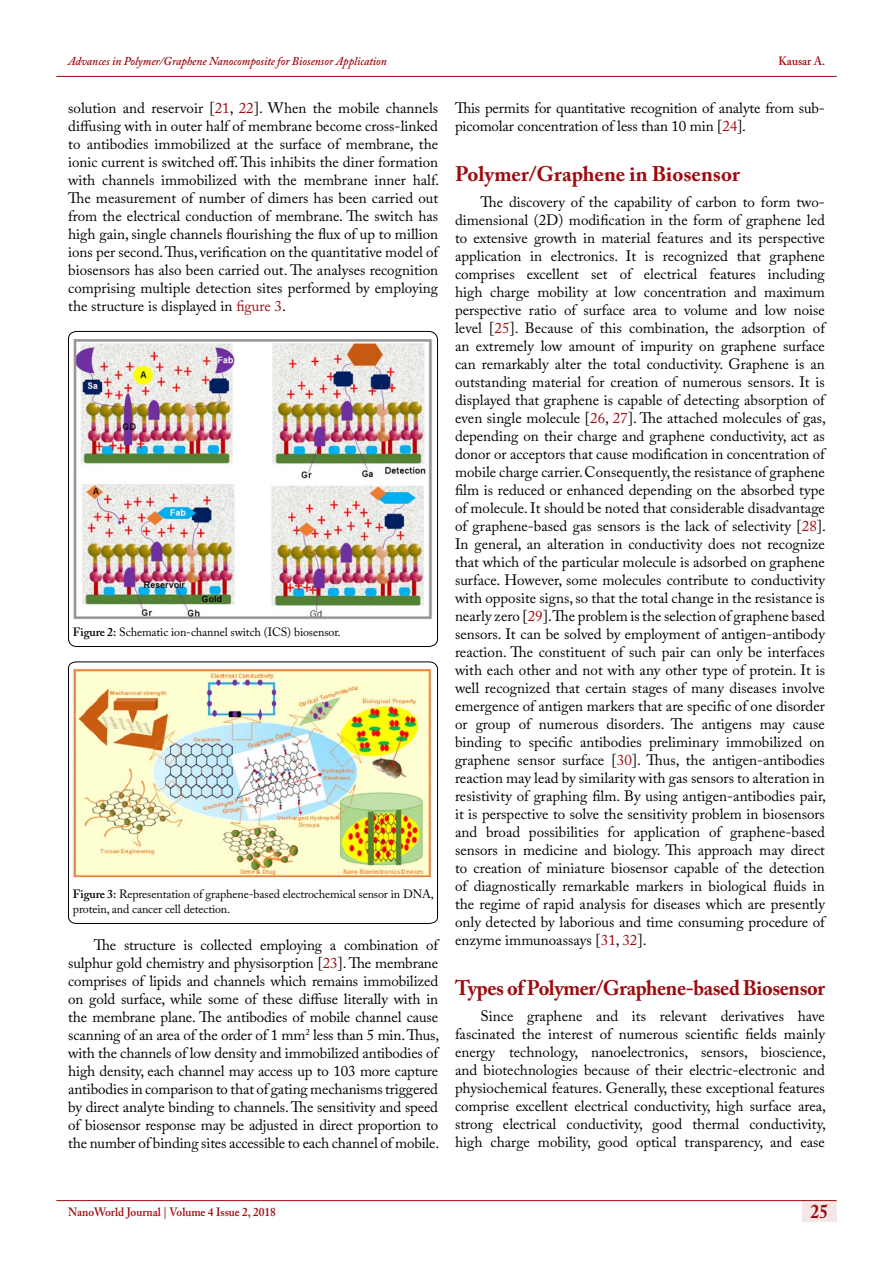
<style>
.page{position:relative;width:893px;height:1263px;background:#fff}
.page>*{position:absolute;margin:0;border:0;box-sizing:border-box;transform-origin:0 0}
.t1{font:700 21px "Adobe Caslon Pro";letter-spacing:-.02em;color:#9e0b0f}
.t2{font:700 21px "Adobe Caslon Pro";color:#9e0b0f}
.t3{font:700 19.5px "Adobe Caslon Pro";color:#9e0b0f;scale:.9 1}
.t4{font:15px/18px "Adobe Caslon Pro";letter-spacing:-.005em;color:#000;text-align:justify}
.t5{font:12px/15px "Adobe Caslon Pro";letter-spacing:-.01em;color:#000}
.t6{font:italic 600 12px "Adobe Caslon Pro";color:#9e0b0f;scale:.95 1}
.t7{font:600 12px "Adobe Caslon Pro";color:#9e0b0f;scale:.95 1}
.s1{color:#9e0b0f}
.s2{font-weight:600}
</style>
<div class="page">
<div style="left:802px;top:1200px;width:35px;height:21px;background:#f5e7e7"></div>
<hr style="left:56px;top:1200px;width:781px;height:1px;background:#9e0b0f">
<hr style="left:56px;top:76px;width:781px;height:1px;background:#9e0b0f">
<svg style="left:68px;top:331px;width:370px;height:316px"></svg>
<img style="left:73px;top:338px;width:360px;height:283px">
<svg style="left:68px;top:661px;width:370px;height:263px"></svg>
<img style="left:73px;top:669px;width:360px;height:211px">
<p class="t6" style="left:68px;top:54px;width:337px">Advances in Polymer/Graphene Nanocomposite for Biosensor Application</p>
<p class="t7" style="left:778px;top:54px;width:51px">Kausar A.</p>
<p class="t4" style="left:68px;top:99px;width:373px">solution and reservoir [<span class="s1">21</span>, <span class="s1">22</span>]. When the mobile channels diffusing with in outer half of membrane become cross-linked to antibodies immobilized at the surface of membrane, the ionic current is switched off. This inhibits the diner formation with channels immobilized with the membrane inner half.<br>The measurement of number of dimers has been carried out from the electrical conduction of membrane. The switch has high gain, single channels flourishing the flux of up to million ions per second. Thus, verification on the quantitative model of biosensors has also been carried out. The analyses recognition comprising multiple detection sites performed by employing the structure is displayed in <span class="s1">figure 3</span>.</p>
<p class="t5" style="left:73px;top:625px;width:269px"><span class="s2">Figure 2:</span> Schematic ion-channel switch (ICS) biosensor.</p>
<p class="t5" style="left:73px;top:886px;width:362px"><span class="s2">Figure 3:</span> Representation of graphene-based electrochemical sensor in DNA, protein, and cancer cell detection.</p>
<p class="t4" style="left:68px;top:935px;width:372px;text-indent:26px">The structure is collected employing a combination of sulphur gold chemistry and physisorption [<span class="s1">23</span>]. The membrane comprises of lipids and channels which remains immobilized on gold surface, while some of these diffuse literally with in the membrane plane. The antibodies of mobile channel cause scanning of an area of the order of 1 mm<sup>2</sup> less than 5 min. Thus, with the channels of low density and immobilized antibodies of high density, each channel may access up to 103 more capture antibodies in comparison to that of gating mechanisms triggered by direct analyte binding to channels. The sensitivity and speed of biosensor response may be adjusted in direct proportion to the number of binding sites accessible to each channel of mobile.</p>
<p class="t4" style="left:455px;top:99px;width:371px">This permits for quantitative recognition of analyte from sub&shy;picomolar concentration of less than 10 min [<span class="s1">24</span>].</p>
<h1 class="t2" style="left:455px;top:161px;width:286px">Polymer/Graphene in Biosensor</h1>
<p class="t4" style="left:455px;top:193px;width:372px;text-indent:26px">The discovery of the capability of carbon to form two&shy;dimensional (2D) modification in the form of graphene led to extensive growth in material features and its perspective application in electronics. It is recognized that graphene comprises excellent set of electrical features including high charge mobility at low concentration and maximum perspective ratio of surface area to volume and low noise level [<span class="s1">25</span>]. Because of this combination, the adsorption of an extremely low amount of impurity on graphene surface can remarkably alter the total conductivity. Graphene is an outstanding material for creation of numerous sensors. It is displayed that graphene is capable of detecting absorption of even single molecule [<span class="s1">26</span>, <span class="s1">27</span>]. The attached molecules of gas, depending on their charge and graphene conductivity, act as donor or acceptors that cause modification in concentration of mobile charge carrier. Consequently, the resistance of graphene film is reduced or enhanced depending on the absorbed type of molecule. It should be noted that considerable disadvantage of graphene-based gas sensors is the lack of selectivity [<span class="s1">28</span>].<br>In general, an alteration in conductivity does not recognize that which of the particular molecule is adsorbed on graphene surface. However, some molecules contribute to conductivity with opposite signs, so that the total change in the resistance is nearly zero [<span class="s1">29</span>]. The problem is the selection of graphene based sensors. It can be solved by employment of antigen-antibody reaction. The constituent of such pair can only be interfaces with each other and not with any other type of protein. It is well recognized that certain stages of many diseases involve emergence of antigen markers that are specific of one disorder or group of numerous disorders. The antigens may cause binding to specific antibodies preliminary immobilized on graphene sensor surface [<span class="s1">30</span>]. Thus, the antigen-antibodies reaction may lead by similarity with gas sensors to alteration in resistivity of graphing film. By using antigen-antibodies pair, it is perspective to solve the sensitivity problem in biosensors and broad possibilities for application of graphene-based sensors in medicine and biology. This approach may direct to creation of miniature biosensor capable of the detection of diagnostically remarkable markers in biological fluids in the regime of rapid analysis for diseases which are presently only detected by laborious and time consuming procedure of enzyme immunoassays [<span class="s1">31</span>, <span class="s1">32</span>].</p>
<h1 class="t1" style="left:455px;top:975px;width:371px">Types of Polymer/Graphene-based Biosensor</h1>
<p class="t4" style="left:455px;top:1007px;width:372px;text-indent:26px">Since graphene and its relevant derivatives have fascinated the interest of numerous scientific fields mainly energy technology, nanoelectronics, sensors, bioscience, and biotechnologies because of their electric-electronic and physiochemical features. Generally, these exceptional features comprise excellent electrical conductivity, high surface area, strong electrical conductivity, good thermal conductivity, high charge mobility, good optical transparency, and ease</p>
<p class="t7" style="left:68px;top:1204px;width:220px">NanoWorld Journal | Volume 4 Issue 2, 2018</p>
<h2 class="t3" style="left:811px;top:1200px;width:21px">25</h2>
</div>
